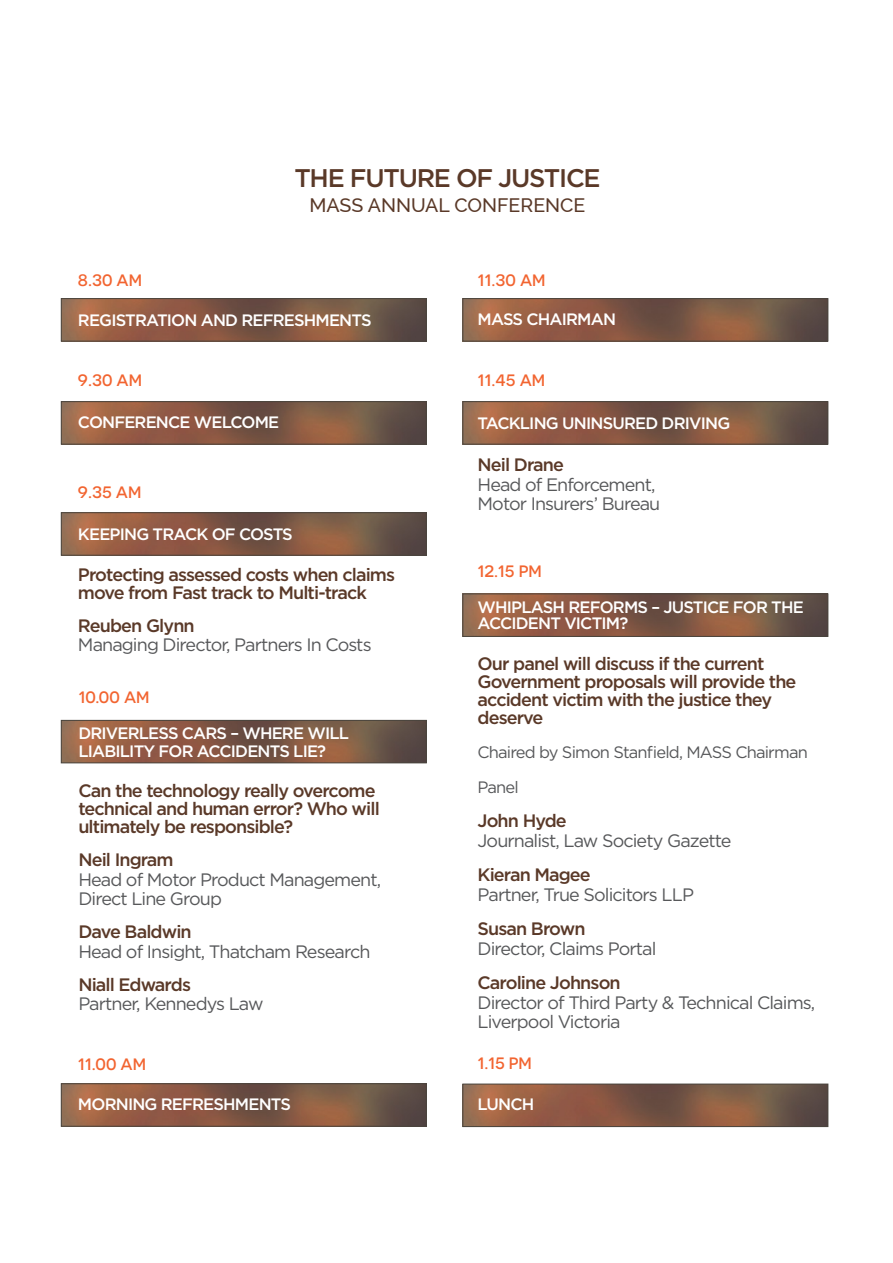
<style>
.page{position:relative;width:893px;height:1263px;background:#fff}
.page>*{position:absolute;margin:0;border:0;box-sizing:border-box;transform-origin:0 0}
.t1{font:500 25.5px "Gotham";color:#5a3928}
.t2{font:500 19.5px "Raleway";color:#5a3928}
.t3{font:18px/19.5px "Gotham";letter-spacing:-.05em;color:#57585a}
.t4{font:500 18px/18px "Gotham";letter-spacing:-.05em;color:#5a3928}
.t5{font:500 18px/18px "Gotham";letter-spacing:-.07em;color:#5a3928}
.t6{font:500 16.5px/18px "Gotham";letter-spacing:-.05em;color:#fff}
.t7{font:500 16.5px "Novecentosanswide";color:#f26430}
.t8{font:16.5px "Gotham";letter-spacing:-.05em;color:#57585a}
</style>
<div class="page">
<img style="left:465px;top:1086px;width:361px;height:39px">
<div style="left:463px;top:1084px;width:365px;height:43px;border:1px solid #4a453e"></div>
<img style="left:465px;top:300px;width:361px;height:39px">
<div style="left:463px;top:298px;width:365px;height:43px;border:1px solid #4a453e"></div>
<img style="left:465px;top:596px;width:361px;height:39px">
<div style="left:463px;top:594px;width:365px;height:43px;border:1px solid #4a453e"></div>
<img style="left:63px;top:300px;width:362px;height:39px">
<div style="left:61px;top:298px;width:366px;height:43px;border:1px solid #4a453e"></div>
<img style="left:63px;top:403px;width:362px;height:39px">
<div style="left:61px;top:401px;width:366px;height:43px;border:1px solid #4a453e"></div>
<img style="left:63px;top:514px;width:362px;height:39px">
<div style="left:61px;top:512px;width:366px;height:43px;border:1px solid #4a453e"></div>
<img style="left:63px;top:722px;width:362px;height:39px">
<div style="left:61px;top:720px;width:366px;height:43px;border:1px solid #4a453e"></div>
<img style="left:63px;top:1085px;width:362px;height:39px">
<div style="left:61px;top:1083px;width:366px;height:43px;border:1px solid #4a453e"></div>
<img style="left:465px;top:403px;width:361px;height:39px">
<div style="left:463px;top:401px;width:365px;height:43px;border:1px solid #4a453e"></div>
<h1 class="t1" style="left:294px;top:164px;width:17px">THE</h1>
<h1 class="t1" style="left:350px;top:164px;width:17px">FUTU</h1>
<h1 class="t1" style="left:417px;top:164px;width:110px">RE OF JUSTICE</h1>
<p class="t2" style="left:310px;top:194px;width:277px">MASS ANNUAL CONFERENCE</p>
<p class="t7" style="left:78px;top:270px;width:66px">8.30 AM</p>
<p class="t6" style="left:78px;top:311px;width:295px">Registration and Refreshments</p>
<p class="t7" style="left:78px;top:370px;width:66px">9.30 AM</p>
<p class="t6" style="left:78px;top:412px;width:203px">Conference Welcome</p>
<p class="t7" style="left:78px;top:483px;width:65px">9.35 AM</p>
<p class="t6" style="left:78px;top:525px;width:216px">Keeping Track of Costs</p>
<p class="t5" style="left:78px;top:565px;width:319px">Protecting assessed costs when claims move from Fast track to M ulti-track</p>
<p class="t4" style="left:78px;top:616px;width:118px">Reuben Glynn</p>
<p class="t3" style="left:78px;top:635px;width:295px">Managing Director, Partners I n Costs</p>
<p class="t7" style="left:78px;top:687px;width:73px">10.00 AM</p>
<p class="t6" style="left:78px;top:723px;width:261px">Driverless Cars – Where will liability for accidents lie?</p>
<p class="t4" style="left:78px;top:781px;width:303px">Can the technology really overcome technical and human error? Who will ultimately be responsible?</p>
<p class="t4" style="left:78px;top:850px;width:97px">Neil I ngram</p>
<p class="t3" style="left:78px;top:869px;width:304px">Head of Motor Product Management,<br>Direct Line Group</p>
<p class="t4" style="left:78px;top:922px;width:115px">Dave Baldwin</p>
<p class="t3" style="left:78px;top:941px;width:294px">H ead of I nsight, Thatcham Research</p>
<p class="t4" style="left:78px;top:975px;width:114px">N iall Edwards</p>
<p class="t3" style="left:78px;top:994px;width:187px">Partner, Kennedys Law</p>
<p class="t7" style="left:78px;top:1054px;width:70px">11.00 AM</p>
<p class="t6" style="left:78px;top:1095px;width:215px">Morning Refreshments</p>
<p class="t7" style="left:478px;top:270px;width:69px">11.30 AM</p>
<p class="t6" style="left:478px;top:309px;width:12px">MASS</p>
<p class="t6" style="left:526px;top:309px;width:91px">Chairman</p>
<p class="t7" style="left:478px;top:370px;width:69px">11.45 AM</p>
<p class="t6" style="left:478px;top:414px;width:12px">TAC</p>
<p class="t6" style="left:509px;top:414px;width:31px">KLING</p>
<p class="t6" style="left:562px;top:414px;width:12px">UNINSU</p>
<p class="t6" style="left:624px;top:414px;width:71px">RED DRIVING</p>
<p class="t4" style="left:478px;top:455px;width:88px">Neil Drane</p>
<p class="t3" style="left:478px;top:474px;width:184px">H ead of Enforcement,<br>Motor I nsurers’ Bureau</p>
<p class="t7" style="left:478px;top:561px;width:66px">12.15 PM</p>
<p class="t6" style="left:478px;top:598px;width:328px;line-height:16.5px">Whiplash Reforms – Justice for the<br>Accident Victim?</p>
<p class="t4" style="left:478px;top:654px;width:320px">Our panel will discuss if the current<br>Government proposals will provide the accident victim with the justice they deserve</p>
<p class="t8" style="left:478px;top:743px;width:234px">Chaired by Simon Stanfield, MASS</p>
<p class="t8" style="left:735px;top:743px;width:74px">Chairman</p>
<p class="t8" style="left:478px;top:778px;width:43px">Panel</p>
<p class="t4" style="left:478px;top:811px;width:91px">John Hyde</p>
<p class="t3" style="left:478px;top:830px;width:256px">Journalist, Law Society Gazette</p>
<p class="t4" style="left:478px;top:865px;width:115px">Kieran Magee</p>
<p class="t3" style="left:478px;top:884px;width:218px">Partner, True Solicitors LLP</p>
<p class="t4" style="left:478px;top:919px;width:109px">Susan Brown</p>
<p class="t3" style="left:478px;top:938px;width:180px">Director, Claims Portal</p>
<p class="t4" style="left:478px;top:973px;width:145px">Caroline Johnson</p>
<p class="t3" style="left:478px;top:992px;width:339px">D irector of Third Party &amp; Technical Claims,<br>Liverpool Victoria</p>
<p class="t7" style="left:478px;top:1054px;width:56px">1.15 PM</p>
<p class="t6" style="left:478px;top:1094px;width:58px">Lunch</p>
</div>
